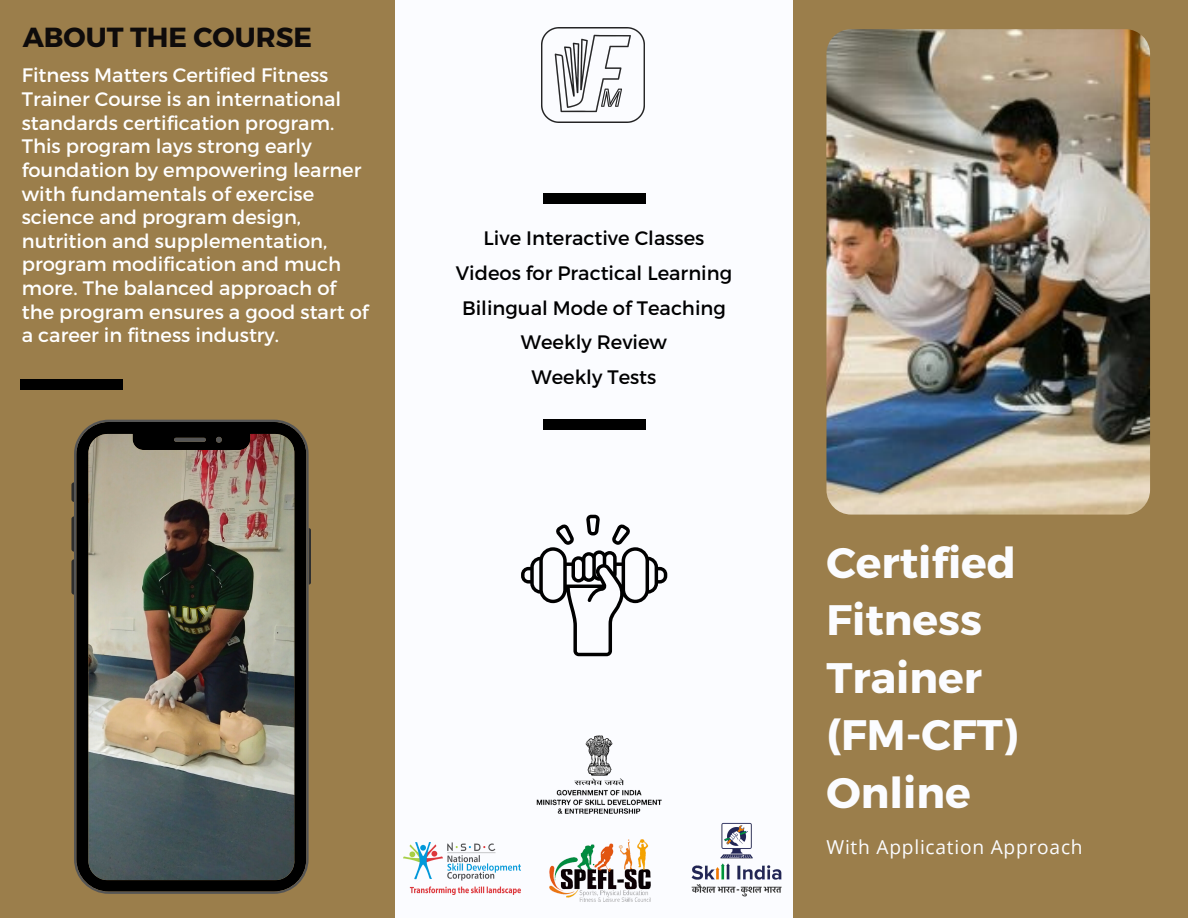
<style>
.page{position:relative;width:1188px;height:918px;background:#9b7e4b}
.page>*{position:absolute;margin:0;border:0;box-sizing:border-box;transform-origin:0 0}
.t1{font:700 42.6px "Montserrat";color:#fbfcff}
.t2{font:700 27.6px "Montserrat";color:#0e0b0b}
.t3{font:19.5px/23.7px "Montserrat";color:#fff}
.t4{font:19.5px "Montserrat";color:#000}
.t5{font:19.2px "Open Sans";letter-spacing:.04em;color:#fbfcff}
</style>
<div class="page">
<div style="left:395px;top:0;width:398px;height:918px;background:#fbfcff"></div>
<img style="left:536px;top:736px;width:126px;height:77px">
<img style="left:404px;top:842px;width:117px;height:53px">
<img style="left:549px;top:839px;width:102px;height:63px">
<img style="left:691px;top:822px;width:91px;height:75px">
<svg style="left:71px;top:482px;width:3px;height:20px"></svg>
<svg style="left:71px;top:516px;width:3px;height:36px"></svg>
<svg style="left:71px;top:559px;width:3px;height:36px"></svg>
<svg style="left:309px;top:528px;width:2px;height:57px"></svg>
<img style="left:74px;top:420px;width:235px;height:474px">
<div style="left:20px;top:379px;width:103px;height:11px;background:#000"></div>
<img style="left:826px;top:29px;width:324px;height:486px;border-radius:25px">
<div style="left:543px;top:420px;width:102px;height:10px;background:#000"></div>
<div style="left:543px;top:193px;width:102px;height:11px;background:#000"></div>
<svg style="left:521px;top:515px;width:146px;height:141px"></svg>
<img style="left:542px;top:27px;width:102px;height:96px">
<p class="t2" style="left:23px;top:19px;width:291px">ABOUT THE COURSE</p>
<p class="t3" style="left:22px;top:63px;width:348px">Fitness Matters Certified Fitness<br>Trainer Course is an international standards certification program.<br>This program lays strong early foundation by empowering learner with fundamentals of exercise science and program design, nutrition and supplementation, program modification and much more. The balanced approach of the program ensures a good start of a career in fitness industry.</p>
<p class="t4" style="left:484px;top:225px;width:222px">Live Interactive Classes</p>
<p class="t4" style="left:456px;top:260px;width:278px">Videos for Practical Learning</p>
<p class="t4" style="left:462px;top:295px;width:265px">Bilingual Mode of Teaching</p>
<p class="t4" style="left:521px;top:330px;width:148px">Weekly Review</p>
<p class="t4" style="left:532px;top:365px;width:126px">Weekly Tests</p>
<p class="t1" style="left:826px;top:535px;width:191px">Certified</p>
<p class="t1" style="left:826px;top:593px;width:157px">Fitness</p>
<p class="t1" style="left:826px;top:650px;width:157px">Trainer</p>
<p class="t1" style="left:826px;top:707px;width:193px">(FM-CFT)</p>
<p class="t1" style="left:826px;top:765px;width:146px">Online</p>
<p class="t5" style="left:826px;top:834px;width:258px">With Application Approach</p>
</div>
